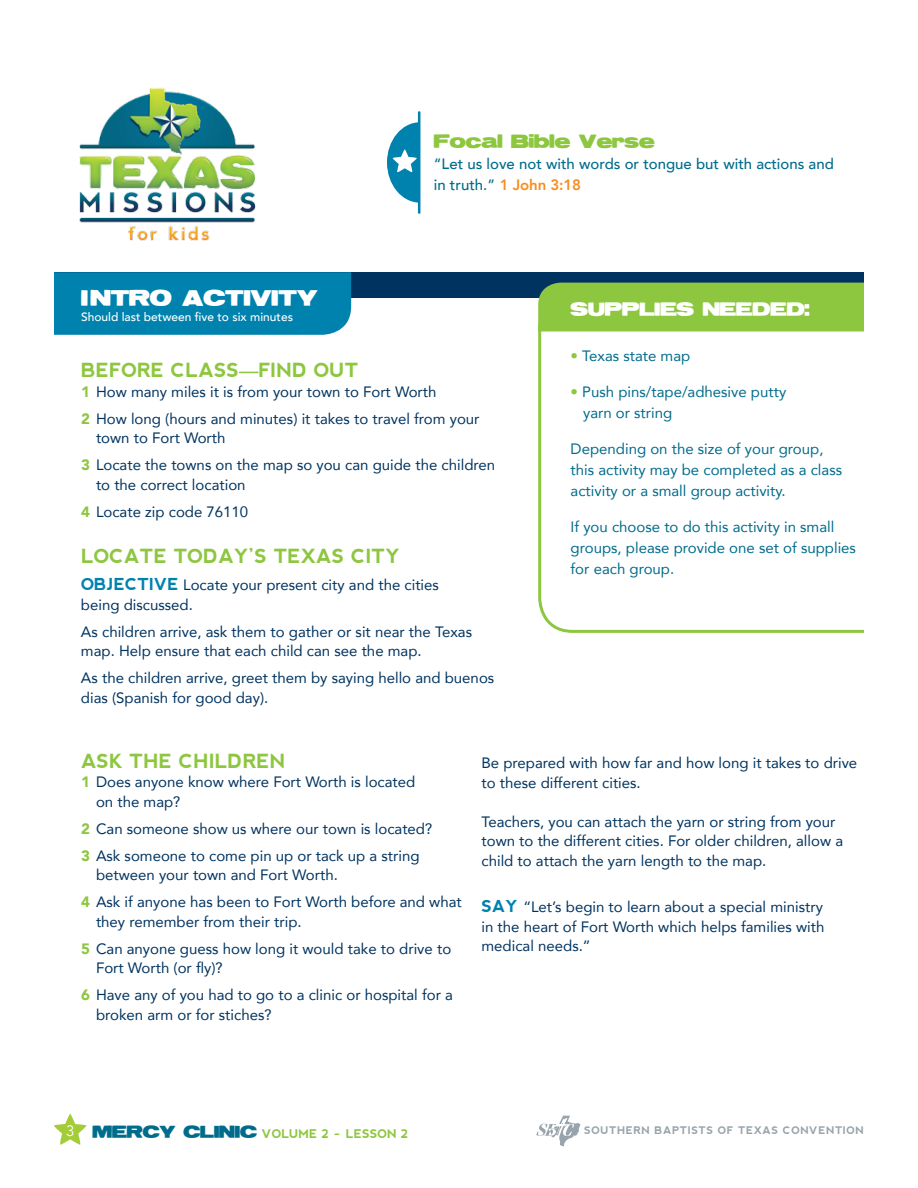
<style>
.page{position:relative;width:918px;height:1188px;background:#fff}
.page>*{position:absolute;margin:0;border:0;box-sizing:border-box;transform-origin:0 0}
.t1{font:700 19.5px "nevis";color:#8dc63f}
.t2{font:19.5px "Reservoir Grunge";color:#fff}
.t3{font:16.5px "Reservoir Grunge";color:#fff}
.t4{font:16.5px "Reservoir Grunge";color:#8dc63f}
.t5{font:15px/19.5px "Avenir";color:#003360}
.t6{font:15px/21px "Avenir";color:#006c8c}
.t7{font:500 15px/21px "Avenir";color:#006c8c}
.t8{font:500 12px "Avenir";color:#fff}
.t9{font:700 12px "nevis";color:#8dc63f}
.t10{font:700 10.5px "nevis";letter-spacing:.05em;color:#98a4ab}
.s1{font-weight:800;color:#f78d1e}
.s2{font-weight:900;color:#8dc63f}
.s3{font-family:"nevis";font-weight:700;font-size:16.5px;color:#0082ae}
.s4{color:#8dc63f}
.s5{font-family:"Reservoir Grunge";font-weight:400;font-size:15px;color:#006c8c}
.s6{font-size:15px}
</style>
<div class="page">
<svg style="left:54px;top:1114px;width:33px;height:31px"></svg>
<svg style="left:536px;top:1116px;width:45px;height:30px"></svg>
<svg style="left:538px;top:332px;width:326px;height:301px"></svg>
<div style="left:54px;top:272px;width:810px;height:25px;background:#003360"></div>
<div style="left:54px;top:272px;width:297px;height:63px;background:#0082ae"></div>
<div style="left:538px;top:283px;width:326px;height:49px;background:#8dc63f"></div>
<img style="left:79px;top:88px;width:177px;height:153px">
<hr style="left:418px;top:111px;width:2px;height:103px;background:#0082ae">
<svg style="left:387px;top:122px;width:31px;height:81px"></svg>
<p class="t4" style="left:434px;top:132px;width:222px">Focal Bible Verse</p>
<p class="t7" style="left:434px;top:152px;width:402px">“Let us love not with words or tongue but with actions and in truth.” <span class="s1">1 John 3:18</span></p>
<h1 class="t2" style="left:81px;top:288px;width:238px">INTRO ACTIVITY</h1>
<p class="t8" style="left:81px;top:307px;width:214px">Should last between five to six minutes</p>
<h1 class="t1" style="left:81px;top:359px;width:279px">BEFORE CLASS—FIND OUT</h1>
<p class="t5" style="left:81px;top:378px;width:400px;line-height:27px"><span class="s2">1</span> How many miles it is from your town to Fort Worth<br><span class="s2">2</span> How long (hours and minutes) it takes to travel from your</p>
<p class="t5" style="left:81px;top:424px;width:416px;line-height:27px;text-indent:15px">town to Fort Worth<br><span class="s2">3</span> Locate the towns on the map so you can guide the children</p>
<p class="t5" style="left:81px;top:471px;width:169px;line-height:27px;text-align:right">to the correct location<br><span class="s2">4</span> Locate zip code 76110</p>
<h1 class="t1" style="left:81px;top:545px;width:321px">LOCATE TODAY’S TEXAS CITY</h1>
<p class="t5" style="left:81px;top:575px;width:360px"><span class="s3">OBJECTIVE</span> Locate your present city and the cities being discussed.</p>
<p class="t5" style="left:81px;top:621px;width:393px">As children arrive, ask them to gather or sit near the Texas map. Help ensure that each child can see the map.</p>
<p class="t5" style="left:81px;top:668px;width:415px">As the children arrive, greet them by saying hello and buenos dias (Spanish for good day).</p>
<p class="t3" style="left:571px;top:300px;width:241px">SUPPLIES NEEDED:</p>
<p class="t6" style="left:571px;top:345px;width:121px"><span class="s4">•</span> Texas state map</p>
<p class="t6" style="left:583px;top:381px;width:205px;text-indent:-13px"><span class="s4">•</span> Push pins/tape/adhesive putty yarn or string</p>
<p class="t6" style="left:571px;top:438px;width:273px">Depending on the size of your group, this activity may be completed as a class activity or a small group activity.</p>
<p class="t6" style="left:571px;top:516px;width:287px">If you choose to do this activity in small groups, please provide one set of supplies for each group.</p>
<h1 class="t1" style="left:81px;top:749px;width:206px">ASK THE CHILDREN</h1>
<p class="t5" style="left:96px;top:772px;width:321px;text-indent:-15px"><span class="s2">1</span> Does anyone know where Fort Worth is located on the map?</p>
<p class="t5" style="left:81px;top:814px;width:353px;line-height:27px"><span class="s2">2</span> Can someone show us where our town is located?<br><span class="s2">3</span> Ask someone to come pin up or tack up a string</p>
<p class="t5" style="left:81px;top:861px;width:382px;line-height:27px;text-indent:15px">between your town and Fort Worth.<br><span class="s2">4</span> Ask if anyone has been to Fort Worth before and what</p>
<p class="t5" style="left:81px;top:907px;width:372px;line-height:27px;text-indent:15px">they remember from their trip.<br><span class="s2">5</span> Can anyone guess how long it would take to drive to</p>
<p class="t5" style="left:81px;top:954px;width:373px;line-height:27px;text-indent:15px">Fort Worth (or fly)?<br><span class="s2">6</span> Have any of you had to go to a clinic or hospital for a</p>
<p class="t5" style="left:96px;top:1004px;width:177px">broken arm or for stiches?</p>
<p class="t5" style="left:482px;top:753px;width:377px">Be prepared with how far and how long it takes to drive to these different cities.</p>
<p class="t5" style="left:482px;top:811px;width:363px">Teachers, you can attach the yarn or string from your town to the different cities. For older children, allow a child to attach the yarn length to the map.</p>
<p class="t5" style="left:482px;top:897px;width:344px;text-align:justify"><span class="s3">SAY</span> “Let’s begin to learn about a special ministry in the heart of Fort Worth which helps families with medical needs.”</p>
<p class="t9" style="left:66px;top:1126px;width:344px"><sup>3</sup> <span class="s5">MERCY CLINIC</span> VOLUME 2 <span class="s6">-</span> LESSON 2</p>
<p class="t10" style="left:584px;top:1125px;width:281px">SOUTHERN BAPTISTS OF TEXAS CONVENTION</p>
</div>
